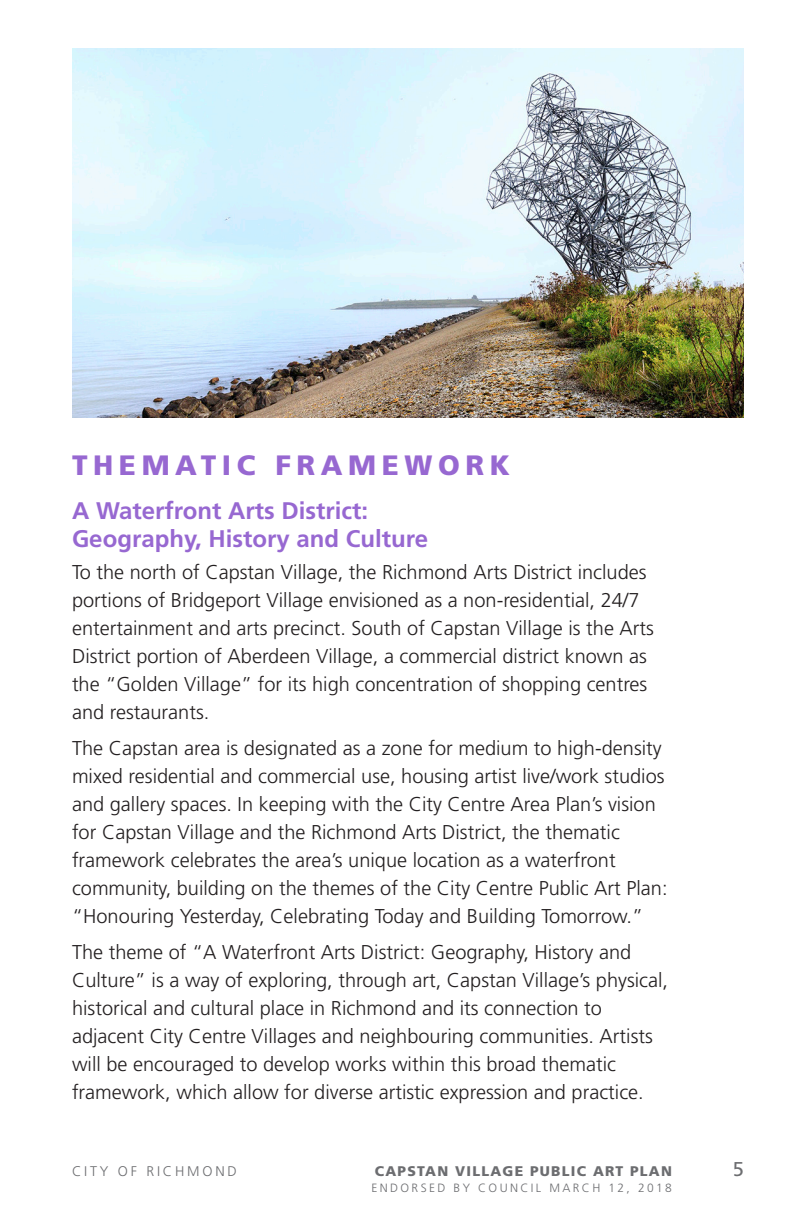
<style>
.page{position:relative;width:792px;height:1224px;background:#fff}
.page>*{position:absolute;margin:0;border:0;box-sizing:border-box;transform-origin:0 0}
.Heading{font:900 28px "Frutiger LT Std";letter-spacing:.2em;color:#9768d1}
.Subhead{font:700 24px/28px "Frutiger LT Std";color:#9768d1}
.Body_Copy{font:300 20px/28px "Frutiger LT Std";color:#231f20}
.Body_Copy__First_Par{font:300 20px/28px "Frutiger LT Std";color:#231f20}
.t1{font:20px "Frutiger LT Std";color:#6c6d70}
.t2{font:900 14px "Frutiger LT Std";letter-spacing:.09em;color:#6c6d70}
.t3{font:300 14px "Frutiger LT Std";letter-spacing:.2em;color:#6c6d70}
.t4{font:300 12px "Frutiger LT Std";letter-spacing:.2em;color:#6c6d70}
</style>
<div class="page">
<img style="left:72px;top:48px;width:672px;height:370px">
<p class="Heading" style="left:72px;top:448px;width:439px">THEMATIC FRAMEWORK</p>
<p class="Subhead" style="left:72px;top:496px;width:358px">A Waterfront Arts District:<br>Geography, History and Culture</p>
<p class="Body_Copy__First_Par" style="left:72px;top:558px;width:584px">To the north of Capstan Village, the Richmond Arts District includes portions of Bridgeport Village envisioned as a non-residential, 24/7 entertainment and arts precinct. South of Capstan Village is the Arts District portion of Aberdeen Village, a commercial district known as the “Golden Village” for its high concentration of shopping centres and restaurants.</p>
<p class="Body_Copy" style="left:72px;top:734px;width:597px">The Capstan area is designated as a zone for medium to high-density mixed residential and commercial use, housing artist live/work studios and gallery spaces. In keeping with the City Centre Area Plan’s vision for Capstan Village and the Richmond Arts District, the thematic framework celebrates the area’s unique location as a waterfront community, building on the themes of the City Centre Public Art Plan: “Honouring Yesterday, Celebrating Today and Building Tomorrow.”</p>
<p class="Body_Copy" style="left:72px;top:938px;width:598px">The theme of “A Waterfront Arts District: Geography, History and Culture” is a way of exploring, through art, Capstan Village’s physical, historical and cultural place in Richmond and its connection to adjacent City Centre Villages and neighbouring communities. Artists will be encouraged to develop works within this broad thematic framework, which allow for diverse artistic expression and practice.</p>
<p class="t3" style="left:72px;top:1163px;width:166px">CITY OF RICHMOND</p>
<p class="t2" style="left:375px;top:1163px;width:299px">CAPSTAN VILLAGE PUBLIC ART PLAN</p>
<p class="t1" style="left:733px;top:1157px;width:13px">5</p>
<p class="t4" style="left:371px;top:1181px;width:302px">ENDORSED BY COUNCIL MARCH 12, 2018</p>
</div>
